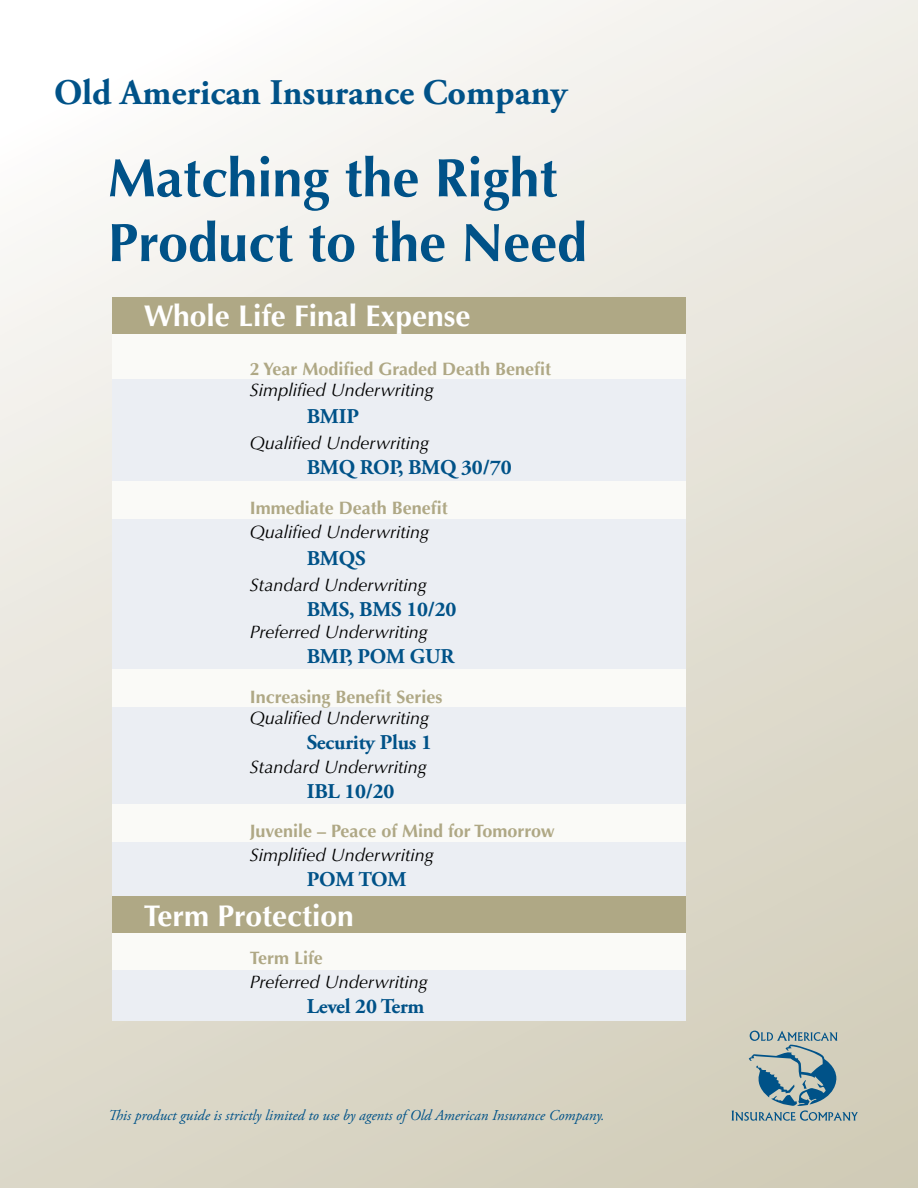
<style>
.page{position:relative;width:918px;height:1188px;background:#fff}
.page>*{position:absolute;margin:0;border:0;box-sizing:border-box;transform-origin:0 0}
.t1{font:700 54px/64.8px "Optima LT Std";color:#005288}
.t2{font:700 36px "Adobe Garamond Pro";color:#005288}
.t3{font:700 30px "Optima LT Std";color:#fff}
.t4{font:700 21px "Adobe Garamond Pro";letter-spacing:-.01em;color:#005288}
.t5{font:italic 18px "Optima LT Std";color:#000}
.t6{font:700 18px "Optima LT Std";color:#afa885}
.t7{font:italic 15px "Adobe Garamond Pro";color:#005288}
</style>
<div class="page">
<div style="left:0;top:0;width:918px;height:1188px;background:linear-gradient(to bottom,#f7f6f3,#d3cfbc)"></div>
<svg style="left:732px;top:1031px;width:126px;height:90px;background:#a8b5b1"></svg>
<div style="left:112px;top:332px;width:573px;height:689px;background:#fafaf7"></div>
<div style="left:112px;top:970px;width:573px;height:50px;background:#ebeef3"></div>
<div style="left:112px;top:380px;width:573px;height:101px;background:#ebeef3"></div>
<div style="left:112px;top:520px;width:573px;height:149px;background:#ebeef3"></div>
<div style="left:112px;top:707px;width:573px;height:97px;background:#ebeef3"></div>
<div style="left:112px;top:842px;width:573px;height:56px;background:#ebeef3"></div>
<div style="left:112px;top:297px;width:573px;height:36px;background:#afa885"></div>
<div style="left:112px;top:897px;width:573px;height:36px;background:#afa885"></div>
<h2 class="t2" style="left:54px;top:72px;width:515px">Old American Insurance Company</h2>
<h1 class="t1" style="left:108px;top:146px;width:481px">Matching the Right<br>Product to the Need</h1>
<h3 class="t3" style="left:144px;top:299px;width:328px">Whole Life Final Expense</h3>
<p class="t6" style="left:250px;top:359px;width:303px">2 Year Modified Graded Death Benefit</p>
<p class="t5" style="left:250px;top:380px;width:185px">Simplified Underwriting</p>
<p class="t4" style="left:307px;top:404px;width:54px">BMIP</p>
<p class="t5" style="left:250px;top:432px;width:181px">Qualified Underwriting</p>
<p class="t4" style="left:307px;top:455px;width:206px">BMQ ROP, BMQ 30/70</p>
<p class="t6" style="left:250px;top:498px;width:200px">Immediate Death Benefit</p>
<p class="t5" style="left:250px;top:522px;width:181px">Qualified Underwriting</p>
<p class="t4" style="left:307px;top:547px;width:60px">BMQS</p>
<p class="t5" style="left:250px;top:574px;width:179px">Standard Underwriting</p>
<p class="t4" style="left:307px;top:597px;width:151px">BMS, BMS 10/20</p>
<p class="t5" style="left:250px;top:621px;width:180px">Preferred Underwriting</p>
<p class="t4" style="left:307px;top:644px;width:149px">BMP, POM GUR</p>
<p class="t6" style="left:250px;top:687px;width:194px">Increasing Benefit Series</p>
<p class="t5" style="left:250px;top:707px;width:181px">Qualified Underwriting</p>
<p class="t4" style="left:307px;top:730px;width:127px">Security Plus 1</p>
<p class="t5" style="left:250px;top:756px;width:179px">Standard Underwriting</p>
<p class="t4" style="left:307px;top:779px;width:89px">IBL 10/20</p>
<p class="t6" style="left:250px;top:820px;width:306px">Juvenile – Peace of Mind for Tomorrow</p>
<p class="t5" style="left:250px;top:844px;width:185px">Simplified Underwriting</p>
<p class="t4" style="left:307px;top:867px;width:101px">POM TOM</p>
<h3 class="t3" style="left:144px;top:898px;width:212px">Term Protection</h3>
<p class="t6" style="left:250px;top:947px;width:75px">Term Life</p>
<p class="t5" style="left:250px;top:971px;width:180px">Preferred Underwriting</p>
<p class="t4" style="left:307px;top:994px;width:119px">Level 20 Term</p>
<p class="t7" style="left:108px;top:1106px;width:498px">This product guide is strictly limited to use by agents of Old American Insurance Company.</p>
</div>
